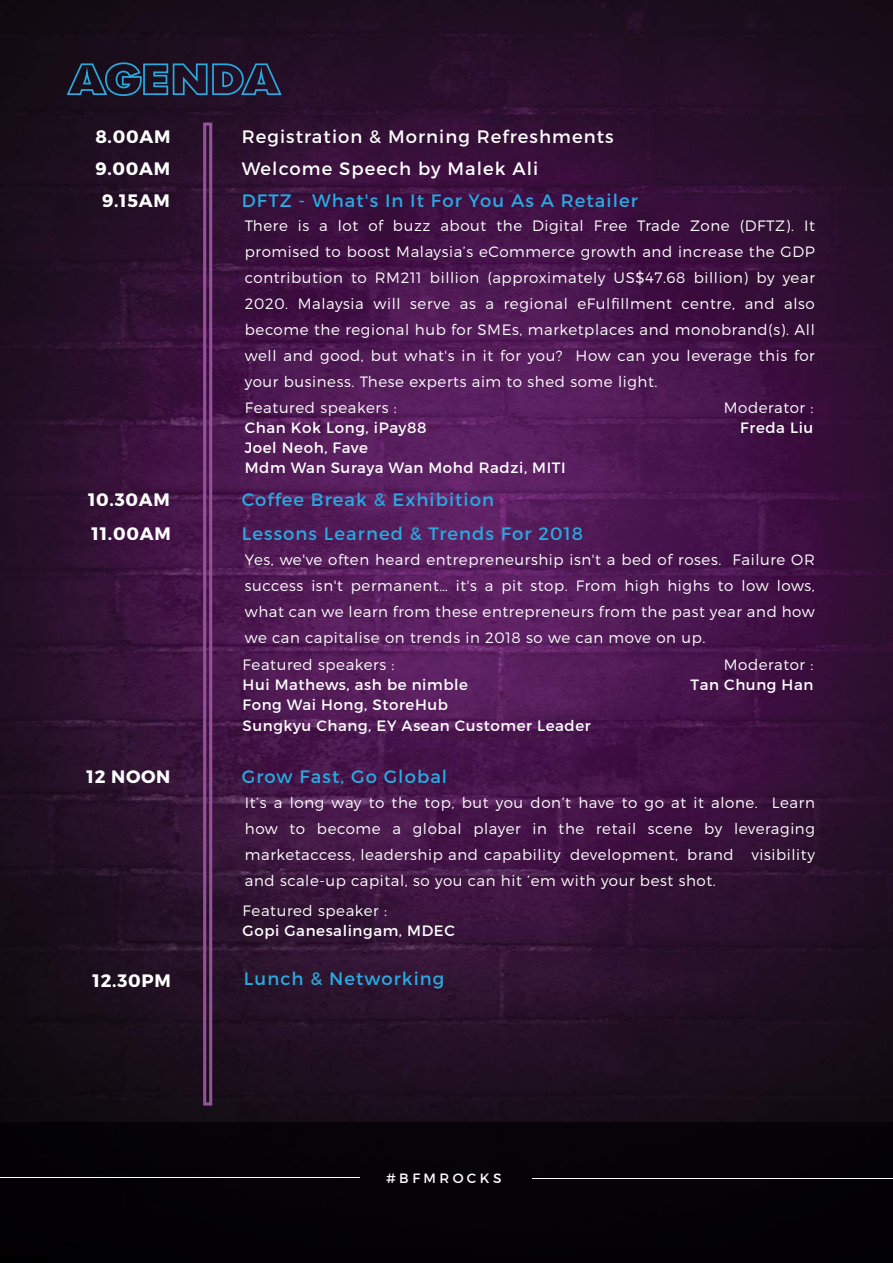
<style>
.page{position:relative;width:893px;height:1263px;background:#fff}
.page>*{position:absolute;margin:0;border:0;box-sizing:border-box;transform-origin:0 0}
.t1{font:18px "Montserrat";letter-spacing:.06em;color:#28aae1}
.t2{font:18px "Montserrat";letter-spacing:.06em;color:#fff}
.t3{font:700 18px "Montserrat";letter-spacing:.04em;color:#fff}
.t4{font:300 15px/26.1px "Montserrat";letter-spacing:.04em;color:#fff;text-align:justify}
.t5{font:15px/20.1px "Montserrat";letter-spacing:.04em;color:#fff}
.t6{font:13.5px "Montserrat";letter-spacing:.26em;color:#fff}
</style>
<div class="page">
<img style="left:0;top:0;width:892px;height:1122px">
<svg style="left:65px;top:60px;width:218px;height:37px;background:#202e47"></svg>
<div style="left:203px;top:123px;width:9px;height:982px;border:3px solid #98509d"></div>
<div style="left:0;top:1122px;width:892px;height:141px;background:#040204"></div>
<hr style="left:533px;top:1178px;width:360px;height:1px;background:#fff">
<hr style="left:0;top:1178px;width:360px;height:1px;background:#fff">
<p class="t3" style="left:95px;top:126px;width:77px">8.00AM</p>
<p class="t2" style="left:242px;top:126px;width:373px">Registration &amp; Morning Refreshments</p>
<p class="t3" style="left:95px;top:157px;width:76px">9.00AM</p>
<p class="t2" style="left:242px;top:157px;width:298px">Welcome Speech by Malek Ali</p>
<p class="t3" style="left:102px;top:190px;width:69px">9.15AM</p>
<p class="t1" style="left:242px;top:190px;width:398px">DFTZ - What's In It For You As A Retailer</p>
<p class="t4" style="left:245px;top:212px;width:572px">There is a lot of buzz about the Digital Free Trade Zone (DFTZ). It promised to boost Malaysia’s eCommerce growth and increase the GDP contribution to RM211 billion (approximately US$47.68 billion) by year 2020. Malaysia will serve as a regional eFulfillment centre, and also become the regional hub for SMEs, marketplaces and monobrand(s). All well and good, but what's in it for you? How can you leverage this for your business. These experts aim to shed some light.</p>
<p class="t4" style="left:245px;top:394px;width:153px">Featured speakers :</p>
<p class="t5" style="left:245px;top:417px;width:322px">Chan Kok Long, iPay88<br>Joel Neoh, Fave<br>Mdm Wan Suraya Wan Mohd Radzi, MITI</p>
<p class="t4" style="left:724px;top:394px;width:91px">Moderator :</p>
<p class="t5" style="left:740px;top:417px;width:75px">Freda Liu</p>
<p class="t3" style="left:88px;top:488px;width:83px">10.30AM</p>
<p class="t1" style="left:242px;top:488px;width:254px">Coffee Break &amp; Exhibition</p>
<p class="t3" style="left:92px;top:522px;width:81px">11.00AM</p>
<p class="t1" style="left:242px;top:523px;width:343px">Lessons Learned &amp; Trends For 2018</p>
<p class="t4" style="left:245px;top:546px;width:572px">Yes, we've often heard entrepreneurship isn't a bed of roses. Failure OR success isn't permanent… it's a pit stop. From high highs to low lows, what can we learn from these entrepreneurs from the past year and how we can capitalise on trends in 2018 so we can move on up.</p>
<p class="t4" style="left:243px;top:652px;width:153px">Featured speakers :</p>
<p class="t5" style="left:243px;top:675px;width:350px">Hui Mathews, ash be nimble<br>Fong Wai Hong, StoreHub<br>Sungkyu Chang, EY Asean Customer Leader</p>
<p class="t4" style="left:724px;top:652px;width:91px">Moderator :</p>
<p class="t5" style="left:691px;top:675px;width:124px">Tan Chung Han</p>
<p class="t3" style="left:87px;top:765px;width:85px">12 NOON</p>
<p class="t1" style="left:242px;top:766px;width:207px">Grow Fast, Go Global</p>
<p class="t4" style="left:245px;top:789px;width:572px">It’s a long way to the top, but you don’t have to go at it alone. Learn how to become a global player in the retail scene by leveraging marketaccess, leadership and capability development, brand visibility and scale-up capital, so you can hit ’em with your best shot.</p>
<p class="t4" style="left:243px;top:898px;width:146px">Featured speaker :</p>
<p class="t5" style="left:243px;top:921px;width:214px">Gopi Ganesalingam, MDEC</p>
<p class="t3" style="left:93px;top:969px;width:80px">12.30PM</p>
<p class="t1" style="left:244px;top:967px;width:202px">Lunch &amp; Networking</p>
<p class="t6" style="left:386px;top:1169px;width:117px">#BFMROCKS</p>
</div>
